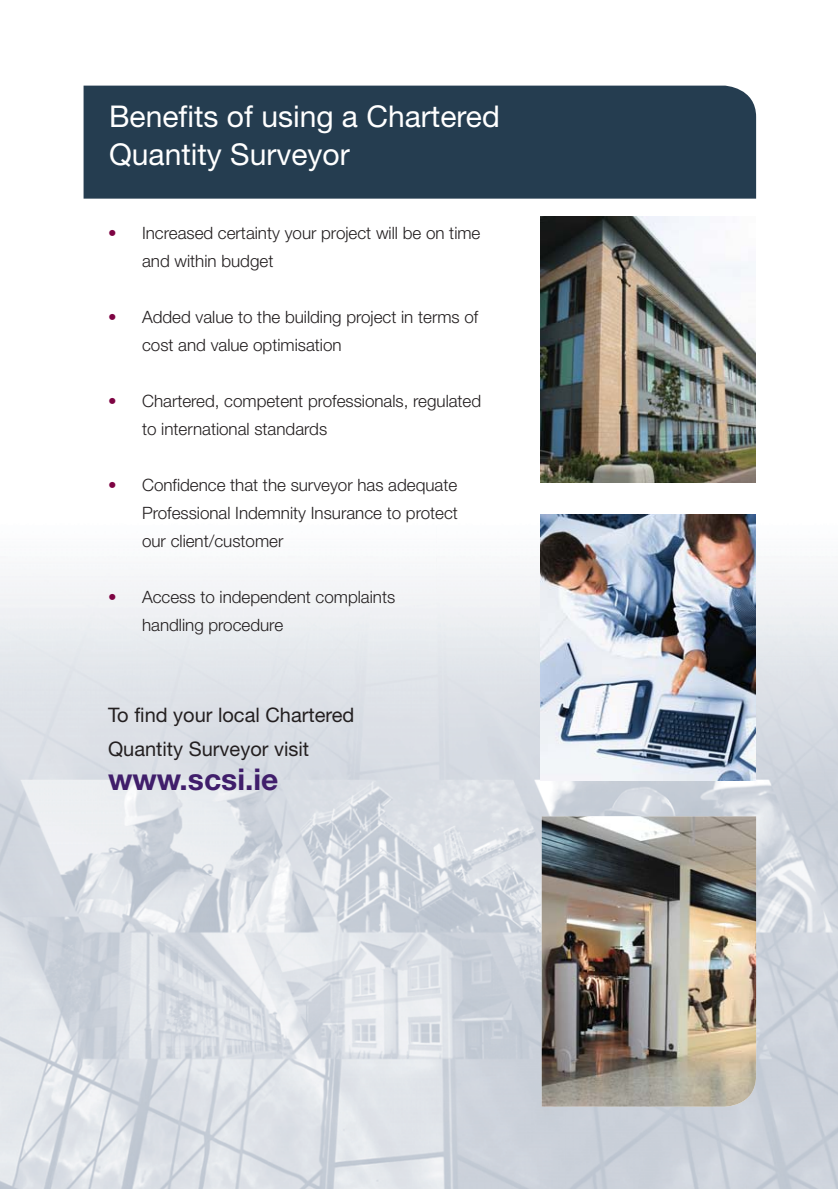
<style>
.page{position:relative;width:838px;height:1189px;background:#fff}
.page>*{position:absolute;margin:0;border:0;box-sizing:border-box;transform-origin:0 0}
.t1{font:30px/38px "Helvetica Neue";color:#fff}
.t2{font:700 30px "Helvetica Neue";color:#401e6b}
.t3{font:20px/34px "Helvetica Neue";color:#231f20}
.t4{font:300 17px/28px "Helvetica Neue";color:#231f20}
.s1{color:#7e0443}
</style>
<div class="page">
<img style="left:0;top:174px;width:837px;height:1014px">
<div style="left:83px;top:86px;width:672px;height:113px;background:#253d50"></div>
<img style="left:540px;top:216px;width:214px;height:266px">
<img style="left:540px;top:514px;width:214px;height:266px">
<img style="left:541px;top:816px;width:214px;height:291px">
<h1 class="t1" style="left:109px;top:100px;width:392px">Benefits of using a Chartered<br>Quantity Surveyor</h1>
<p class="t4" style="left:142px;top:221px;width:340px;text-indent:-34px"><span class="s1">•</span> Increased certainty your project will be on time and within budget</p>
<p class="t4" style="left:142px;top:305px;width:337px;text-indent:-34px"><span class="s1">•</span> Added value to the building project in terms of cost and value optimisation</p>
<p class="t4" style="left:142px;top:389px;width:340px;text-indent:-34px"><span class="s1">•</span> Chartered, competent professionals, regulated to international standards</p>
<p class="t4" style="left:142px;top:473px;width:317px;text-align:justify;text-indent:-34px"><span class="s1">•</span> Confidence that the surveyor has adequate Professional Indemnity Insurance to protect our client/customer</p>
<p class="t4" style="left:142px;top:585px;width:254px;text-indent:-34px"><span class="s1">•</span> Access to independent complaints handling procedure</p>
<p class="t3" style="left:108px;top:699px;width:248px">To find your local Chartered<br>Quantity Surveyor visit</p>
<h1 class="t2" style="left:108px;top:768px;width:172px">www.scsi.ie</h1>
</div>
